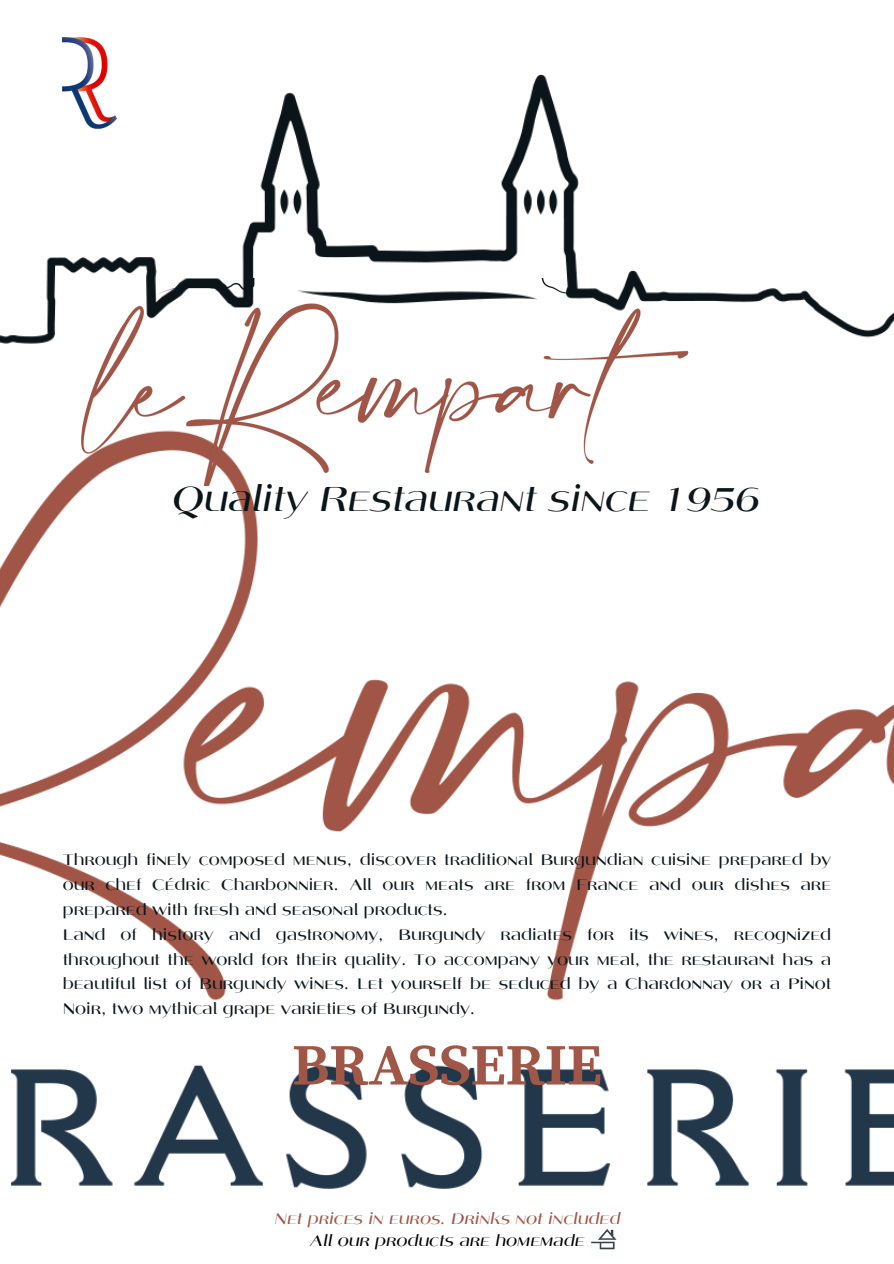
<style>
.page{position:relative;width:894px;height:1264px;background:#fff}
.page>*{position:absolute;margin:0;border:0;box-sizing:border-box;transform-origin:0 0}
.t1{font:700 58.5px "Source Serif Pro";color:#a15747}
.t2{font:italic 37.5px "Angelica";color:#0b161a}
.t3{font:16.5px/24.8px "Angelica";color:#0b161c;text-align:justify}
.t4{font:italic 16.5px "Angelica";color:#a05646}
.t5{font:italic 16.5px "Angelica";color:#000}
</style>
<div class="page">
<img style="left:0;top:74px;width:893px;height:1115px">
<img style="left:37px;top:278px;width:679px;height:207px">
<img style="left:48px;top:37px;width:83px;height:100px">
<img style="left:591px;top:1229px;width:26px;height:21px">
<p class="t2" style="left:171px;top:483px;width:588px">Quality Restaurant since 1956</p>
<h1 class="t3" style="left:63px;top:848px;width:769px">Through finely composed menus, discover traditional Burgundian cuisine prepared by our chef Cédric Charbonnier. All our meats are from France and our dishes are prepared with fresh and seasonal products.</h1>
<p class="t3" style="left:63px;top:923px;width:769px">Land of history and gastronomy, Burgundy radiates for its wines, recognized throughout the world for their quality. To accompany your meal, the restaurant has a beautiful list of Burgundy wines. Let yourself be seduced by a Chardonnay or a Pinot Noir, two mythical grape varieties of Burgundy.</p>
<p class="t1" style="left:292px;top:1030px;width:311px">BRASSERIE</p>
<p class="t4" style="left:274px;top:1211px;width:347px">Net prices in euros. Drinks not included</p>
<p class="t5" style="left:309px;top:1234px;width:276px">All our products are homemade</p>
</div>
